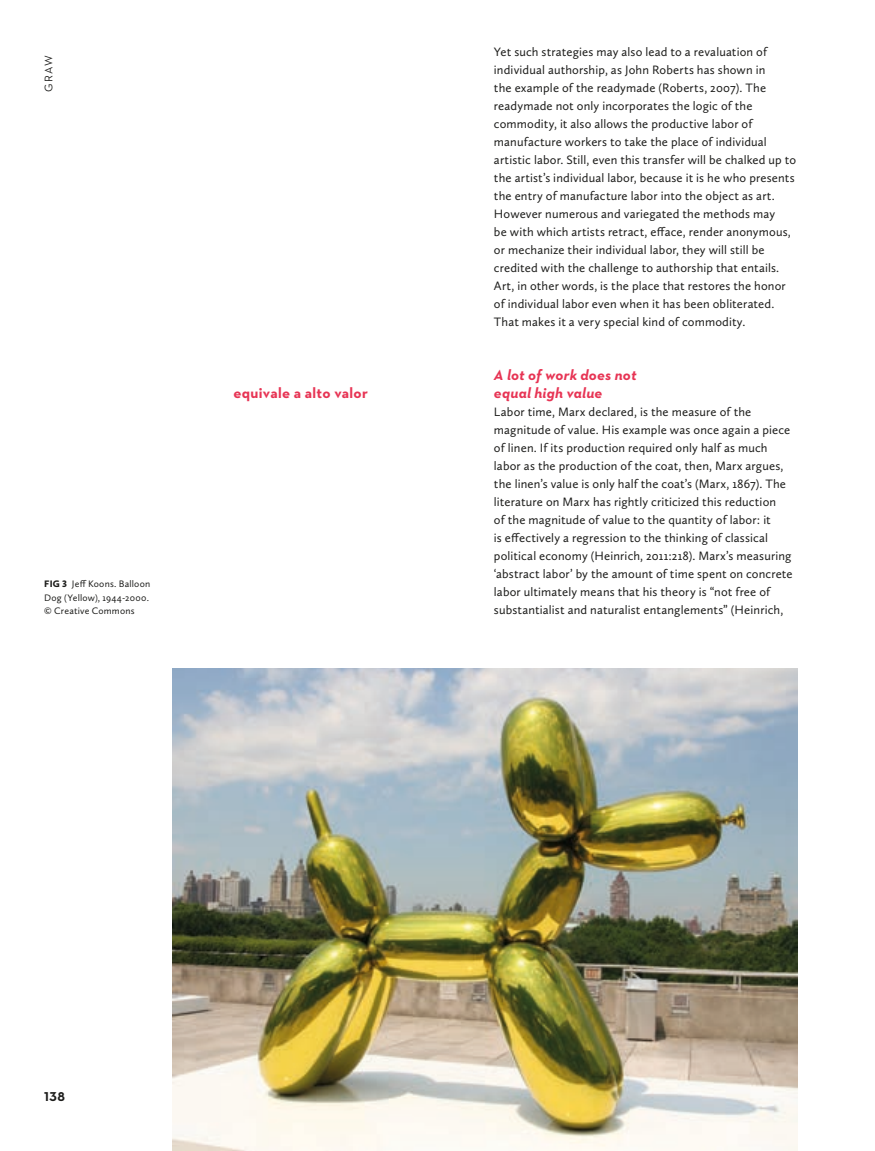
<style>
.page{position:relative;width:875px;height:1151px;background:#fff}
.page>*{position:absolute;margin:0;border:0;box-sizing:border-box;transform-origin:0 0}
.t1{font:italic 700 15px/18px "Neutraface 2 Text";letter-spacing:.015em;color:#e73454}
.t2{font:700 15px "Neutraface 2 Text";letter-spacing:.025em;color:#e73454}
.t3{font:700 13.05px "Neutraface 2 Text";color:#1d1d1b}
.t4{font:12.6px/18px "Calluna Sans";letter-spacing:.01em;color:#1d1d1b}
.t5{font:11.25px "Neutraface 2 Text";color:#1d1d1b}
.t6{font:9.75px/13.5px "Calluna Sans";letter-spacing:.02em;color:#1d1d1b}
.s1{font-weight:900}
</style>
<div class="page">
<img style="left:173px;top:668px;width:623px;height:483px">
<p class="t5" style="left:42px;top:92px;width:38px;rotate:-90deg">Graw</p>
<p class="t6" style="left:44px;top:577px;width:107px"><span class="s1">FIG 3</span> Jeff Koons. Balloon<br>Dog (Yellow), 1944-2000. © Creative Commons</p>
<p class="t2" style="left:233px;top:383px;width:136px">equivale a alto valor</p>
<p class="t4" style="left:493px;top:43px;width:304px">Yet such strategies may also lead to a revaluation of individual authorship, as John Roberts has shown in<br>the example of the readymade (Roberts, 2007). The readymade not only incorporates the logic of the commodity, it also allows the productive labor of manufacture workers to take the place of individual artistic labor. Still, even this transfer will be chalked up to the artist’s individual labor, because it is he who presents the entry of manufacture labor into the object as art.<br>However numerous and variegated the methods may<br>be with which artists retract, efface, render anonymous, or mechanize their individual labor, they will still be credited with the challenge to authorship that entails.<br>Art, in other words, is the place that restores the honor of individual labor even when it has been obliterated.<br>That makes it a very special kind of commodity.</p>
<p class="t1" style="left:493px;top:366px;width:144px">A lot of work does not equal high value</p>
<p class="t4" style="left:493px;top:403px;width:300px">Labor time, Marx declared, is the measure of the magnitude of value. His example was once again a piece of linen. If its production required only half as much labor as the production of the coat, then, Marx argues, the linen’s value is only half the coat’s (Marx, 1867). The literature on Marx has rightly criticized this reduction<br>of the magnitude of value to the quantity of labor: it<br>is effectively a regression to the thinking of classical political economy (Heinrich, 2011:218). Marx’s measuring ‘abstract labor’ by the amount of time spent on concrete labor ultimately means that his theory is “not free of substantialist and naturalist entanglements” (Heinrich,</p>
<p class="t3" style="left:44px;top:1087px;width:22px">138</p>
</div>
